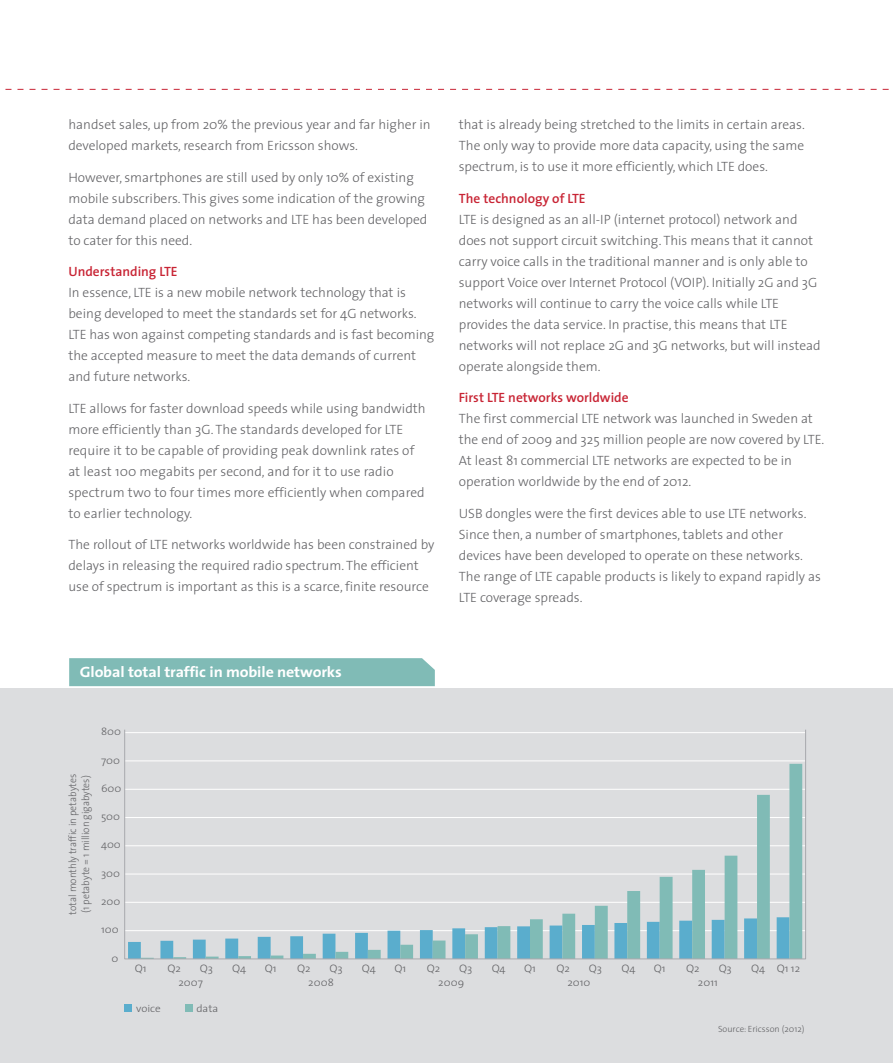
<style>
.page{position:relative;width:893px;height:1063px;background:#fff}
.page>*{position:absolute;margin:0;border:0;box-sizing:border-box;transform-origin:0 0}
.t1{font:700 15px "The Sans";letter-spacing:-.01em;color:#fff;scale:1.07 1}
.t2{font:300 13.5px/21px "The Sans";color:#636366}
.t3{font:600 13.5px "The Sans";color:#c82434}
.t4{font:300 10.5px "The Sans";color:#636366;scale:1.07 1}
.t5{font:300 10.5px/13px "The Sans";color:#636366;scale:.94 1}
.t6{font:300 10.5px "Frutiger";color:#636366;scale:1.07 1}
.t7{font:300 9px "The Sans";color:#636366}
.s1{font-family:"The Sans"}
.s2{font-family:"Frutiger"}
</style>
<div class="page">
<div style="left:0;top:688px;width:893px;height:375px;background:#dcdddf"></div>
<div style="left:69px;top:658px;width:366px;height:28px;background:#80bbb6"></div>
<div style="left:125px;top:1005px;width:7px;height:7px;background:#5aadcd"></div>
<div style="left:185px;top:1005px;width:8px;height:7px;background:#80bbb6"></div>
<hr style="left:125px;top:732px;width:681px;height:1px;background:#fff">
<hr style="left:125px;top:761px;width:681px;height:1px;background:#fff">
<hr style="left:125px;top:789px;width:681px;height:1px;background:#fff">
<hr style="left:125px;top:817px;width:681px;height:1px;background:#fff">
<hr style="left:125px;top:845px;width:681px;height:1px;background:#fff">
<hr style="left:125px;top:874px;width:681px;height:1px;background:#fff">
<hr style="left:125px;top:902px;width:681px;height:1px;background:#fff">
<hr style="left:125px;top:930px;width:681px;height:1px;background:#fff">
<svg style="left:141px;top:764px;width:661px;height:193px"></svg>
<div style="left:124px;top:729px;width:682px;height:230px;border:1px solid #a8a9ad"></div>
<svg style="left:5px;top:89px;width:884px;height:1px"></svg>
<p class="t2" style="left:68px;top:114px;width:364px">handset sales, up from 20% the previous year and far higher in developed markets, research from Ericsson shows.</p>
<p class="t2" style="left:68px;top:166px;width:361px">However, smartphones are still used by only 10% of existing mobile subscribers. This gives some indication of the growing data demand placed on networks and LTE has been developed to cater for this need.</p>
<p class="t3" style="left:68px;top:261px;width:111px">Understanding LTE</p>
<p class="t2" style="left:68px;top:282px;width:367px">In essence, LTE is a new mobile network technology that is being developed to meet the standards set for 4G networks.<br>LTE has won against competing standards and is fast becoming the accepted measure to meet the data demands of current and future networks.</p>
<p class="t2" style="left:68px;top:397px;width:359px">LTE allows for faster download speeds while using bandwidth more efficiently than 3G. The standards developed for LTE require it to be capable of providing peak downlink rates of at least 100 megabits per second, and for it to use radio spectrum two to four times more efficiently when compared to earlier technology.</p>
<p class="t2" style="left:68px;top:534px;width:368px">The rollout of LTE networks worldwide has been constrained by delays in releasing the required radio spectrum. The efficient use of spectrum is important as this is a scarce, finite resource</p>
<p class="t1" style="left:80px;top:659px;width:246px">Global total traffic in mobile networks</p>
<p class="t4" style="left:101px;top:723px;width:20px">800</p>
<p class="t5" style="left:66px;top:915px;width:151px;rotate:-90deg">total monthly traffic in petabytes (1 petabyte = 1 million gigabytes)</p>
<p class="t4" style="left:101px;top:751px;width:19px">700</p>
<p class="t4" style="left:101px;top:780px;width:21px">600</p>
<p class="t4" style="left:101px;top:808px;width:19px">500</p>
<p class="t4" style="left:101px;top:836px;width:20px">400</p>
<p class="t4" style="left:101px;top:865px;width:19px">300</p>
<p class="t4" style="left:101px;top:893px;width:19px">200</p>
<p class="t4" style="left:101px;top:921px;width:18px">100</p>
<p class="t4" style="left:112px;top:949px;width:8px">0</p>
<p class="t2" style="left:459px;top:114px;width:348px;text-align:justify">that is already being stretched to the limits in certain areas.<br>The only way to provide more data capacity, using the same spectrum, is to use it more efficiently, which LTE does.</p>
<p class="t3" style="left:459px;top:187px;width:128px">The technology of LTE</p>
<p class="t2" style="left:459px;top:208px;width:363px">LTE is designed as an all-IP (internet protocol) network and does not support circuit switching. This means that it cannot carry voice calls in the traditional manner and is only able to support Voice over Internet Protocol (VOIP). Initially 2G and 3G networks will continue to carry the voice calls while LTE provides the data service. In practise, this means that LTE networks will not replace 2G and 3G networks, but will instead operate alongside them.</p>
<p class="t3" style="left:459px;top:387px;width:171px">First LTE networks worldwide</p>
<p class="t2" style="left:459px;top:408px;width:367px">The first commercial LTE network was launched in Sweden at the end of 2009 and 325 million people are now covered by LTE.<br>At least 81 commercial LTE networks are expected to be in operation worldwide by the end of 2012.</p>
<p class="t2" style="left:459px;top:502px;width:363px">USB dongles were the first devices able to use LTE networks.<br>Since then, a number of smartphones, tablets and other devices have been developed to operate on these networks.<br>The range of LTE capable products is likely to expand rapidly as LTE coverage spreads.</p>
<p class="t6" style="left:135px;top:962px;width:12px">Q<span class="s1">1</span></p>
<p class="t6" style="left:167px;top:962px;width:14px">Q<span class="s1">2</span></p>
<p class="t6" style="left:200px;top:962px;width:14px">Q<span class="s1">3</span></p>
<p class="t6" style="left:232px;top:962px;width:15px">Q<span class="s1">4</span></p>
<p class="t6" style="left:265px;top:962px;width:12px">Q<span class="s1">1</span></p>
<p class="t6" style="left:297px;top:962px;width:14px">Q<span class="s1">2</span></p>
<p class="t6" style="left:330px;top:962px;width:14px">Q<span class="s1">3</span></p>
<p class="t6" style="left:362px;top:962px;width:15px">Q<span class="s1">4</span></p>
<p class="t6" style="left:394px;top:962px;width:12px">Q<span class="s1">1</span></p>
<p class="t6" style="left:427px;top:962px;width:14px">Q<span class="s1">2</span></p>
<p class="t6" style="left:459px;top:962px;width:14px">Q<span class="s1">3</span></p>
<p class="t6" style="left:492px;top:962px;width:15px">Q<span class="s1">4</span></p>
<p class="t6" style="left:524px;top:962px;width:12px">Q<span class="s1">1</span></p>
<p class="t6" style="left:556px;top:962px;width:14px">Q<span class="s1">2</span></p>
<p class="t6" style="left:589px;top:962px;width:14px">Q<span class="s1">3</span></p>
<p class="t6" style="left:621px;top:962px;width:15px">Q<span class="s1">4</span></p>
<p class="t6" style="left:654px;top:962px;width:12px">Q<span class="s1">1</span></p>
<p class="t6" style="left:686px;top:962px;width:14px">Q<span class="s1">2</span></p>
<p class="t6" style="left:719px;top:962px;width:14px">Q<span class="s1">3</span></p>
<p class="t4" style="left:751px;top:960px;width:47px"><span class="s2">Q</span>4 <span class="s2">Q</span>1 12</p>
<p class="t4" style="left:178px;top:973px;width:24px">2007</p>
<p class="t4" style="left:308px;top:973px;width:25px">2008</p>
<p class="t4" style="left:438px;top:974px;width:26px">2009</p>
<p class="t4" style="left:567px;top:973px;width:23px">2010</p>
<p class="t4" style="left:698px;top:973px;width:20px">2011</p>
<p class="t4" style="left:136px;top:999px;width:25px">voice</p>
<p class="t4" style="left:196px;top:999px;width:22px">data</p>
<p class="t7" style="left:718px;top:1022px;width:88px">Source: Ericsson (2012)</p>
</div>
